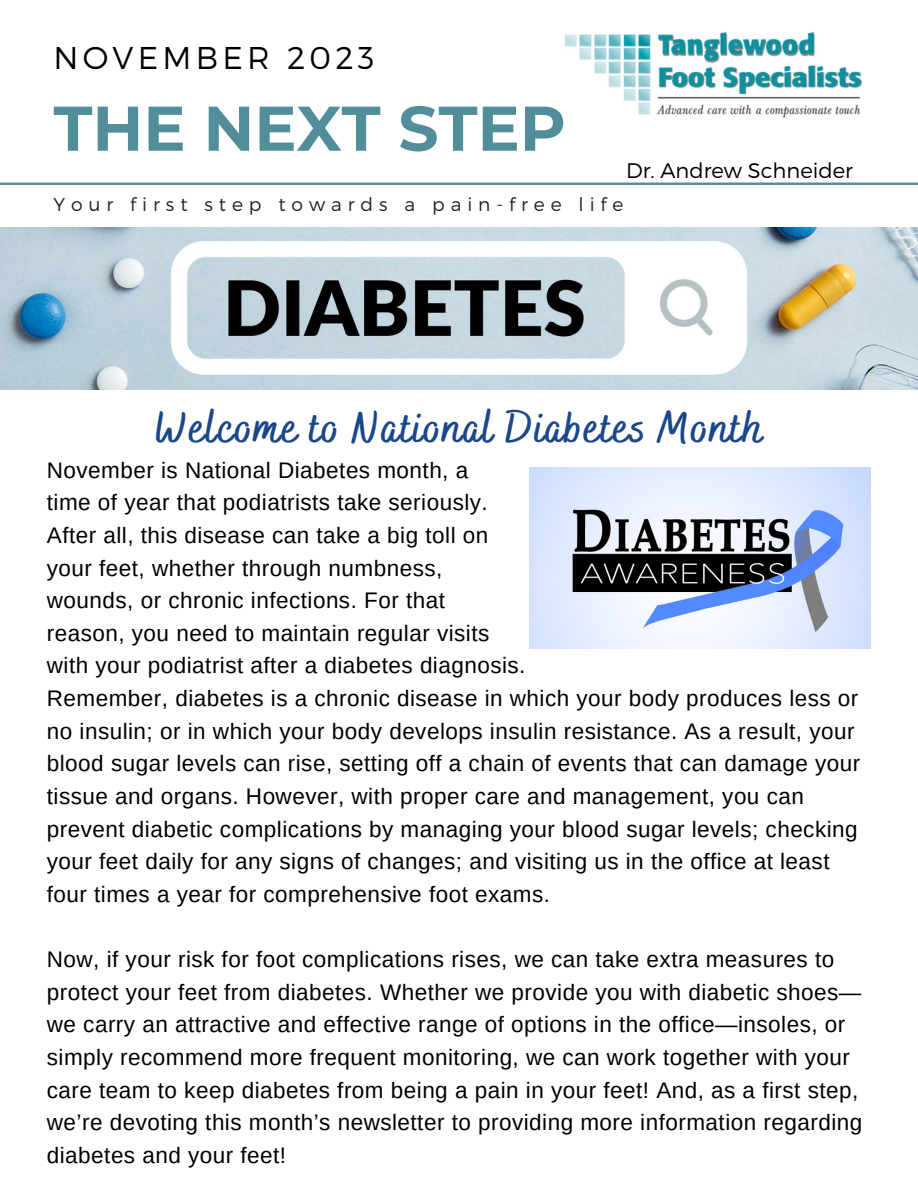
<style>
.page{position:relative;width:918px;height:1188px;background:#fff}
.page>*{position:absolute;margin:0;border:0;box-sizing:border-box;transform-origin:0 0}
.t1{font:700 63px "Montserrat";color:#528e99}
.t2{font:700 45px "Bakerie Smooth";letter-spacing:.035em;color:#1a4789}
.t3{font:300 31.5px "Montserrat";letter-spacing:.135em;color:#000}
.t4{font:22.5px/32.7px "Arimo";letter-spacing:.02em;color:#000}
.t5{font:300 21px "Montserrat";color:#000}
.t6{font:300 18.6px "Montserrat";letter-spacing:.315em;color:#222}
</style>
<div class="page">
<img style="left:564px;top:32px;width:298px;height:86px">
<svg style="left:0;top:182px;width:918px;height:3px;background:#71a2ab"></svg>
<img style="left:0;top:227px;width:918px;height:162px">
<img style="left:530px;top:467px;width:341px;height:181px">
<p class="t3" style="left:54px;top:37px;width:322px">NOVEMBER 2023</p>
<p class="t1" style="left:54px;top:90px;width:514px">THE NEXT STEP</p>
<p class="t5" style="left:626px;top:157px;width:228px">Dr. Andrew Schneider</p>
<p class="t6" style="left:54px;top:192px;width:572px">Your first step towards a pain-free life</p>
<p class="t2" style="left:156px;top:401px;width:608px">Welcome to National Diabetes Month</p>
<p class="t4" style="left:47px;top:454px;width:423px">November is National Diabetes month, a</p>
<p class="t4" style="left:47px;top:486px;width:442px">time of year that podiatrists take seriously.</p>
<p class="t4" style="left:47px;top:519px;width:443px">After all, this disease can take a big toll on</p>
<p class="t4" style="left:47px;top:551px;width:397px">your feet, whether through numbness,</p>
<p class="t4" style="left:47px;top:584px;width:400px">wounds, or chronic infections. For that</p>
<p class="t4" style="left:47px;top:617px;width:444px">reason, you need to maintain regular visits</p>
<p class="t4" style="left:47px;top:649px;width:480px">with your podiatrist after a diabetes diagnosis.</p>
<p class="t4" style="left:47px;top:682px;width:815px">Remember, diabetes is a chronic disease in which your body produces less or no insulin; or in which your body develops insulin resistance. As a result, your blood sugar levels can rise, setting off a chain of events that can damage your tissue and organs. However, with proper care and management, you can prevent diabetic complications by managing your blood sugar levels; checking your feet daily for any signs of changes; and visiting us in the office at least four times a year for comprehensive foot exams.</p>
<p class="t4" style="left:47px;top:943px;width:817px">Now, if your risk for foot complications rises, we can take extra measures to protect your feet from diabetes. Whether we provide you with diabetic shoes— we carry an attractive and effective range of options in the office—insoles, or simply recommend more frequent monitoring, we can work together with your care team to keep diabetes from being a pain in your feet! And, as a first step, we’re devoting this month’s newsletter to providing more information regarding diabetes and your feet!</p>
</div>
